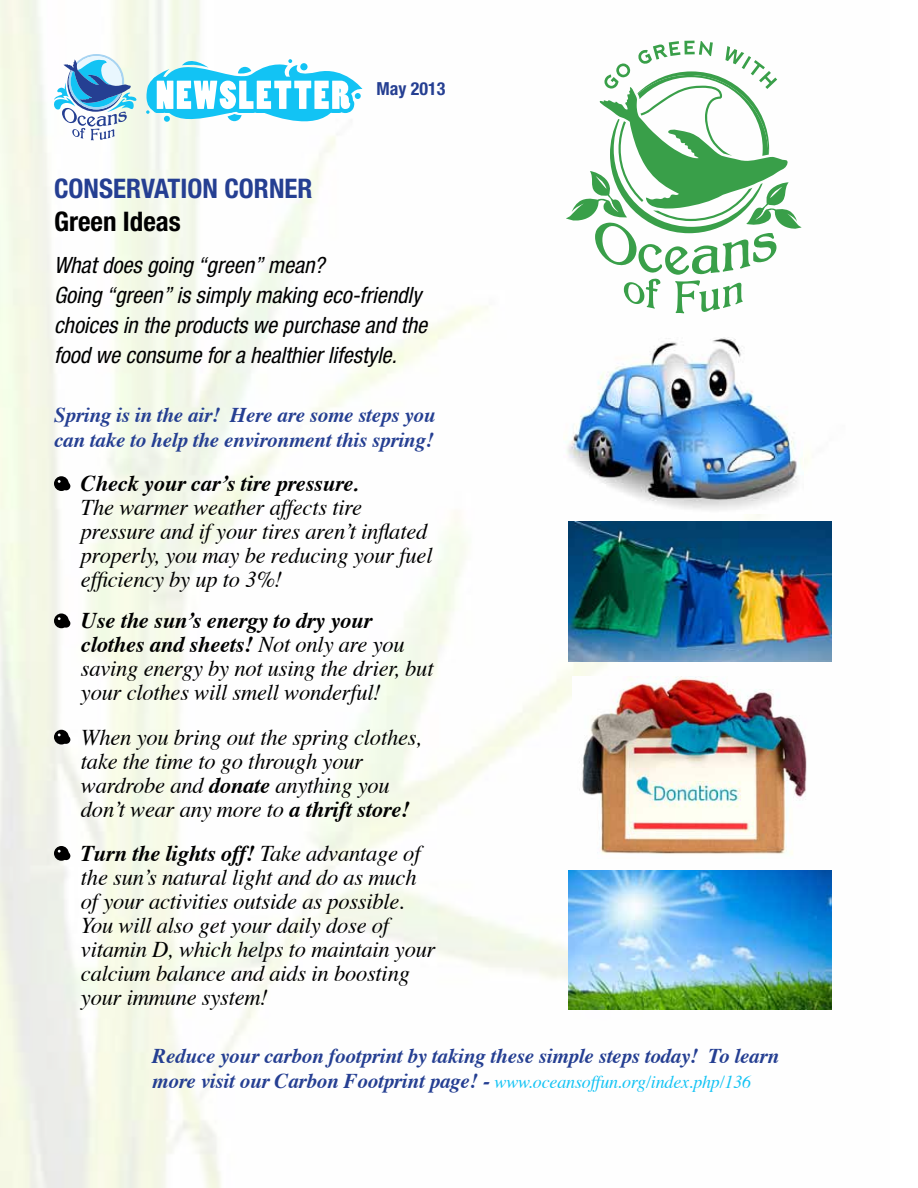
<style>
.page{position:relative;width:918px;height:1188px;background:#fff}
.page>*{position:absolute;margin:0;border:0;box-sizing:border-box;transform-origin:0 0}
.t1{font:700 condensed 27px "Helvetica Neue";color:#253f92}
.t2{font:700 condensed 27px "Helvetica Neue";color:#000}
.t3{font:italic 22.5px/24px "Times";letter-spacing:-.01em;color:#000}
.t4{font:italic condensed 22.5px/30px "Helvetica Neue";color:#000}
.t5{font:italic 700 22.5px "Times";letter-spacing:-.01em;color:#000}
.t6{font:italic 700 21px/25.2px "Times";letter-spacing:-.01em;color:#253f92}
.t7{font:700 condensed 18px "Helvetica Neue";color:#253f92}
.s1{font-weight:700}
.s2{font-weight:400;font-size:18px;color:#12c3f4}
</style>
<div class="page">
<img style="left:0;top:0;width:832px;height:1188px">
<svg style="left:52px;top:54px;width:310px;height:86px"></svg>
<svg style="left:54px;top:476px;width:15px;height:15px"></svg>
<div style="left:62px;top:482px;width:8px;height:8px;background:#000;border-radius:50%"></div>
<svg style="left:54px;top:613px;width:15px;height:15px"></svg>
<div style="left:62px;top:619px;width:8px;height:9px;background:#000;border-radius:50%"></div>
<svg style="left:54px;top:730px;width:15px;height:15px"></svg>
<div style="left:62px;top:735px;width:8px;height:9px;background:#000;border-radius:50%"></div>
<svg style="left:54px;top:846px;width:15px;height:15px"></svg>
<div style="left:62px;top:852px;width:8px;height:8px;background:#000;border-radius:50%"></div>
<svg style="left:566px;top:41px;width:236px;height:272px"></svg>
<img style="left:564px;top:337px;width:240px;height:177px">
<img style="left:569px;top:522px;width:263px;height:140px">
<img style="left:573px;top:677px;width:243px;height:182px">
<img style="left:569px;top:870px;width:263px;height:140px">
<p class="t7" style="left:376px;top:78px;width:70px">May 2013</p>
<p class="t1" style="left:54px;top:172px;width:260px">CONSERVATION CORNER</p>
<p class="t2" style="left:54px;top:205px;width:128px">Green Ideas</p>
<p class="t4" style="left:54px;top:250px;width:375px">What does going “green” mean?<br>Going “green” is simply making eco-friendly choices in the products we purchase and the food we consume for a healthier lifestyle.</p>
<p class="t6" style="left:54px;top:400px;width:383px">Spring is in the air! Here are some steps you can take to help the environment this spring!</p>
<p class="t5" style="left:81px;top:462px;width:280px">Check your car’s tire pressure.</p>
<p class="t3" style="left:81px;top:494px;width:353px">The warmer weather affects tire pressure and if your tires aren’t inflated properly, you may be reducing your fuel efficiency by up to 3%!</p>
<p class="t3" style="left:81px;top:607px;width:354px"><span class="s1">Use the sun’s energy to dry your clothes and sheets!</span> Not only are you saving energy by not using the drier, but your clothes will smell wonderful!</p>
<p class="t3" style="left:81px;top:723px;width:343px">When you bring out the spring clothes, take the time to go through your wardrobe and <span class="s1">donate</span> anything you don’t wear any more to <span class="s1">a thrift store!</span></p>
<p class="t3" style="left:81px;top:840px;width:356px"><span class="s1">Turn the lights off!</span> Take advantage of the sun’s natural light and do as much of your activities outside as possible.<br>You will also get your daily dose of vitamin D, which helps to maintain your calcium balance and aids in boosting your immune system!</p>
<p class="t6" style="left:152px;top:1041px;width:628px">Reduce your carbon footprint by taking these simple steps today! To learn more visit our Carbon Footprint page! - <span class="s2">www.oceansoffun.org/index.php/136</span></p>
</div>
